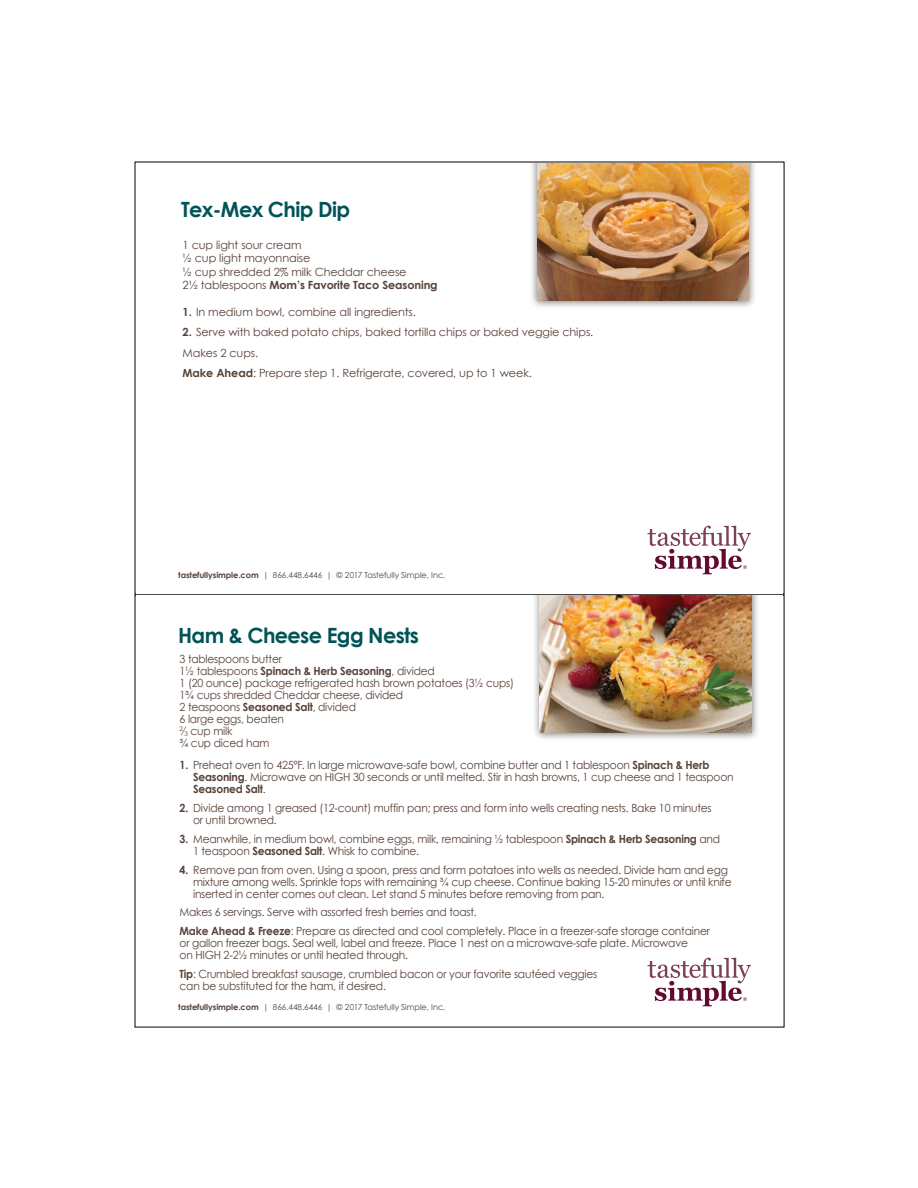
<style>
.page{position:relative;width:918px;height:1188px;background:#fff}
.page>*{position:absolute;margin:0;border:0;box-sizing:border-box;transform-origin:0 0}
.t1{font:700 21px "Century Gothic";letter-spacing:-.03em;color:#005356}
.t2{font:11.25px/12px "Century Gothic";letter-spacing:-.02em;color:#574239;scale:.95 1}
.t3{font:11.25px/13.5px "Century Gothic";letter-spacing:-.02em;color:#574239}
.t4{font:8.25px "Century Gothic";letter-spacing:-.01em;color:#574239}
.s1{font-weight:700}
.s2{font-size:6.6px}
</style>
<div class="page">
<svg style="left:648px;top:526px;width:103px;height:48px"></svg>
<div style="left:529px;top:164px;width:228px;height:145px;background:#000;opacity:.52"></div>
<img style="left:537px;top:164px;width:212px;height:137px">
<svg style="left:648px;top:958px;width:103px;height:48px"></svg>
<div style="left:532px;top:596px;width:228px;height:145px;background:#000;opacity:.52"></div>
<img style="left:540px;top:596px;width:211px;height:137px">
<h1 class="t1" style="left:181px;top:196px;width:171px">Tex-Mex Chip Dip</h1>
<p class="t3" style="left:183px;top:238px;width:257px">1 cup light sour cream<br>½ cup light mayonnaise<br>½ cup shredded 2% milk Cheddar cheese<br>2½ tablespoons <span class="s1">Mom’s Favorite Taco Seasoning</span></p>
<p class="t3" style="left:183px;top:305px;width:235px"><span class="s1">1.</span> In medium bowl, combine all ingredients.</p>
<p class="t3" style="left:183px;top:322px;width:412px;line-height:20.2px"><span class="s1">2.</span> Serve with baked potato chips, baked tortilla chips or baked veggie chips.<br>Makes 2 cups.<br><span class="s1">Make Ahead</span>: Prepare step 1. Refrigerate, covered, up to 1 week.</p>
<p class="t4" style="left:178px;top:570px;width:269px"><span class="s1">tastefullysimple.com</span> | 866.448.6446 | © 2017 Tastefully Simple, Inc.</p>
<h1 class="t1" style="left:178px;top:623px;width:242px">Ham &amp; Cheese Egg Nests</h1>
<p class="t2" style="left:180px;top:653px;width:354px">3 tablespoons butter<br>1½ tablespoons <span class="s1">Spinach &amp; Herb Seasoning</span>, divided<br>1 (20 ounce) package refrigerated hash brown potatoes (3½ cups)<br>1¾ cups shredded Cheddar cheese, divided<br>2 teaspoons <span class="s1">Seasoned Salt</span>, divided<br>6 large eggs, beaten<br><sup>2</sup>⁄<span class="s2">3</span> cup milk<br>¾ cup diced ham</p>
<p class="t2" style="left:193px;top:759px;width:571px;text-indent:-13px"><span class="s1">1.</span> Preheat oven to 425°F. In large microwave-safe bowl, combine butter and 1 tablespoon <span class="s1">Spinach &amp; Herb<br>Seasoning</span>. Microwave on HIGH 30 seconds or until melted. Stir in hash browns, 1 cup cheese and 1 teaspoon<br><span class="s1">Seasoned Salt</span>.</p>
<p class="t2" style="left:193px;top:802px;width:547px;text-indent:-13px"><span class="s1">2.</span> Divide among 1 greased (12-count) muffin pan; press and form into wells creating nests. Bake 10 minutes or until browned.</p>
<p class="t2" style="left:193px;top:833px;width:556px;text-indent:-13px"><span class="s1">3.</span> Meanwhile, in medium bowl, combine eggs, milk, remaining ½ tablespoon <span class="s1">Spinach &amp; Herb Seasoning</span> and<br>1 teaspoon <span class="s1">Seasoned Salt</span>. Whisk to combine.</p>
<p class="t2" style="left:193px;top:864px;width:569px;text-indent:-13px"><span class="s1">4.</span> Remove pan from oven. Using a spoon, press and form potatoes into wells as needed. Divide ham and egg mixture among wells. Sprinkle tops with remaining ¾ cup cheese. Continue baking 15-20 minutes or until knife inserted in center comes out clean. Let stand 5 minutes before removing from pan.</p>
<p class="t2" style="left:180px;top:903px;width:560px;line-height:18.8px">Makes 6 servings. Serve with assorted fresh berries and toast.<br><span class="s1">Make Ahead &amp; Freeze</span>: Prepare as directed and cool completely. Place in a freezer-safe storage container</p>
<p class="t2" style="left:180px;top:937px;width:537px">or gallon freezer bags. Seal well, label and freeze. Place 1 nest on a microwave-safe plate. Microwave on HIGH 2-2½ minutes or until heated through.</p>
<p class="t2" style="left:180px;top:968px;width:441px"><span class="s1">Tip</span>: Crumbled breakfast sausage, crumbled bacon or your favorite sautéed veggies can be substituted for the ham, if desired.</p>
<p class="t4" style="left:178px;top:1002px;width:269px"><span class="s1">tastefullysimple.com</span> | 866.448.6446 | © 2017 Tastefully Simple, Inc.</p>
</div>
